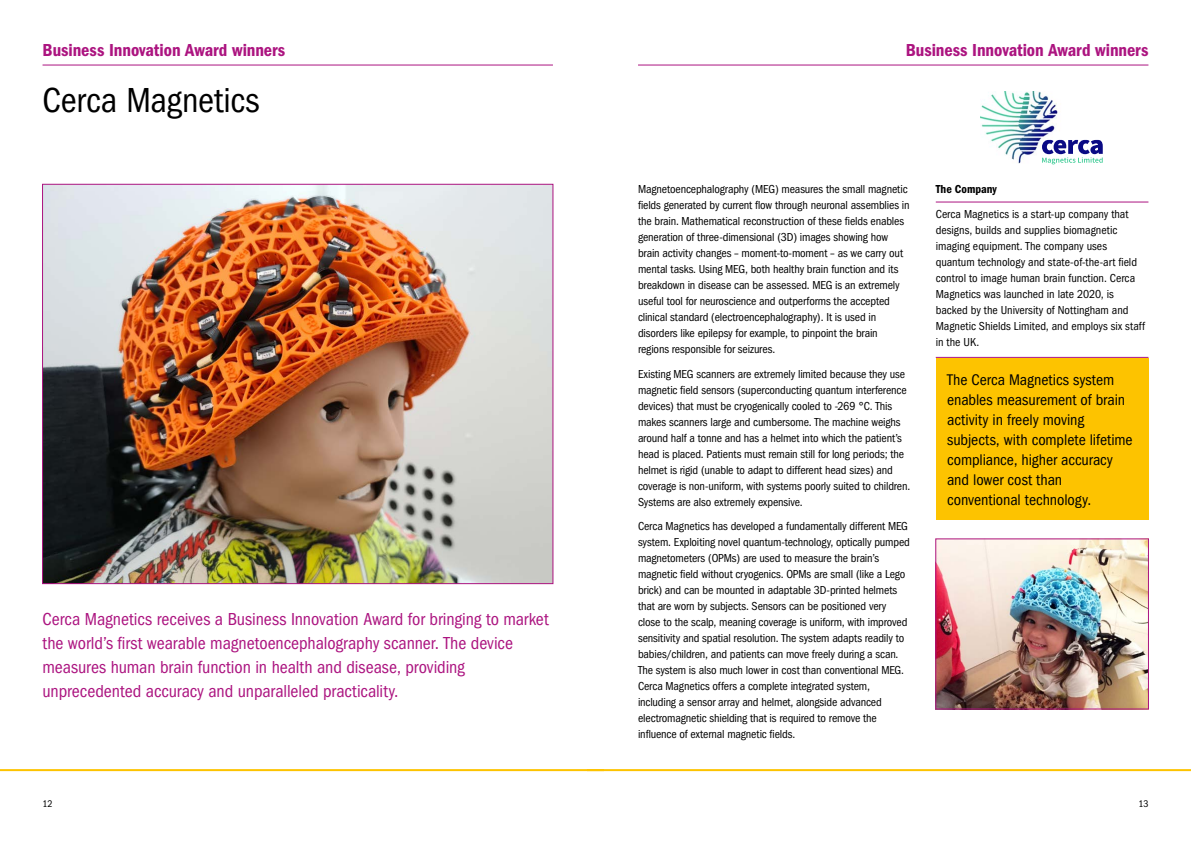
<style>
.page{position:relative;width:1191px;height:842px;background:#fff}
.page>*{position:absolute;margin:0;border:0;box-sizing:border-box;transform-origin:0 0}
.t1{font:condensed 36px "Franklin Gothic";color:#000}
.Callout_Start{font:condensed 18px/24px "Franklin Gothic";letter-spacing:-.005em;color:#ac1480}
.Header_Innov{font:600 condensed 18px "Franklin Gothic";letter-spacing:-.005em;color:#ac1480}
.Call_out{font:condensed 16px/20px "Franklin Gothic";letter-spacing:-.005em;color:#000}
.Text{font:condensed 12px/16px "Franklin Gothic";letter-spacing:-.01em;color:#000}
.Company_desc_Innov{font:condensed 12px/16px "Franklin Gothic";letter-spacing:-.005em;color:#000}
.company_Innov{font:600 condensed 12px "Franklin Gothic";color:#000}
.t2{font:condensed 10px "Franklin Gothic";color:#000}
</style>
<div class="page">
<hr style="left:0;top:769px;width:604px;height:2px;background:#fdc300">
<hr style="left:587px;top:769px;width:604px;height:2px;background:#fdc300">
<img style="left:44px;top:186px;width:507px;height:396px">
<img style="left:981px;top:91px;width:122px;height:73px">
<img style="left:1042px;top:157px;width:60px;height:6px">
<img style="left:1042px;top:140px;width:60px;height:14px">
<hr style="left:935px;top:202px;width:213px;height:1px;background:#ac1480">
<hr style="left:935px;top:357px;width:213px;height:1px;background:#ac1480">
<img style="left:937px;top:540px;width:210px;height:167px">
<div style="left:935px;top:538px;width:214px;height:171px;border:1px solid #ac1480"></div>
<div style="left:935px;top:358px;width:213px;height:161px;background:#fdc300"></div>
<hr style="left:43px;top:65px;width:510px;height:1px;background:#ac1480">
<hr style="left:638px;top:65px;width:510px;height:1px;background:#ac1480">
<p class="Header_Innov" style="left:43px;top:40px;width:244px">Business Innovation Award winners</p>
<p class="Header_Innov" style="left:905px;top:40px;width:244px">Business Innovation Award winners</p>
<p class="t1" style="left:43px;top:80px;width:219px">Cerca Magnetics</p>
<p class="Callout_Start" style="left:43px;top:607px;width:507px">Cerca Magnetics receives a Business Innovation Award for bringing to market the world’s first wearable magnetoencephalography scanner. The device measures human brain function in health and disease, providing unprecedented accuracy and unparalleled practicality.</p>
<p class="Text" style="left:638px;top:181px;width:273px">Magnetoencephalography (MEG) measures the small magnetic fields generated by current flow through neuronal assemblies in the brain. Mathematical reconstruction of these fields enables generation of three-dimensional (3D) images showing how brain activity changes – moment-to-moment – as we carry out mental tasks. Using MEG, both healthy brain function and its breakdown in disease can be assessed. MEG is an extremely useful tool for neuroscience and outperforms the accepted clinical standard (electroencephalography). It is used in disorders like epilepsy for example, to pinpoint the brain regions responsible for seizures.</p>
<p class="Text" style="left:638px;top:366px;width:274px">Existing MEG scanners are extremely limited because they use magnetic field sensors (superconducting quantum interference devices) that must be cryogenically cooled to -269 °C. This makes scanners large and cumbersome. The machine weighs around half a tonne and has a helmet into which the patient’s head is placed. Patients must remain still for long periods; the helmet is rigid (unable to adapt to different head sizes) and coverage is non-uniform, with systems poorly suited to children.<br>Systems are also extremely expensive.</p>
<p class="Text" style="left:638px;top:518px;width:273px">Cerca Magnetics has developed a fundamentally different MEG system. Exploiting novel quantum-technology, optically pumped magnetometers (OPMs) are used to measure the brain’s magnetic field without cryogenics. OPMs are small (like a Lego brick) and can be mounted in adaptable 3D-printed helmets that are worn by subjects. Sensors can be positioned very close to the scalp, meaning coverage is uniform, with improved sensitivity and spatial resolution. The system adapts readily to babies/children, and patients can move freely during a scan.<br>The system is also much lower in cost than conventional MEG.<br>Cerca Magnetics offers a complete integrated system, including a sensor array and helmet, alongside advanced electromagnetic shielding that is required to remove the influence of external magnetic fields.</p>
<p class="company_Innov" style="left:935px;top:182px;width:63px">The Company</p>
<p class="Company_desc_Innov" style="left:935px;top:206px;width:211px">Cerca Magnetics is a start-up company that designs, builds and supplies biomagnetic imaging equipment. The company uses quantum technology and state-of-the-art field control to image human brain function. Cerca Magnetics was launched in late 2020, is backed by the University of Nottingham and Magnetic Shields Limited, and employs six staff in the UK.</p>
<p class="Call_out" style="left:947px;top:370px;width:187px">The Cerca Magnetics system enables measurement of brain activity in freely moving subjects, with complete lifetime compliance, higher accuracy and lower cost than conventional technology.</p>
<p class="t2" style="left:43px;top:798px;width:12px">12</p>
<p class="t2" style="left:1138px;top:798px;width:12px">13</p>
</div>
